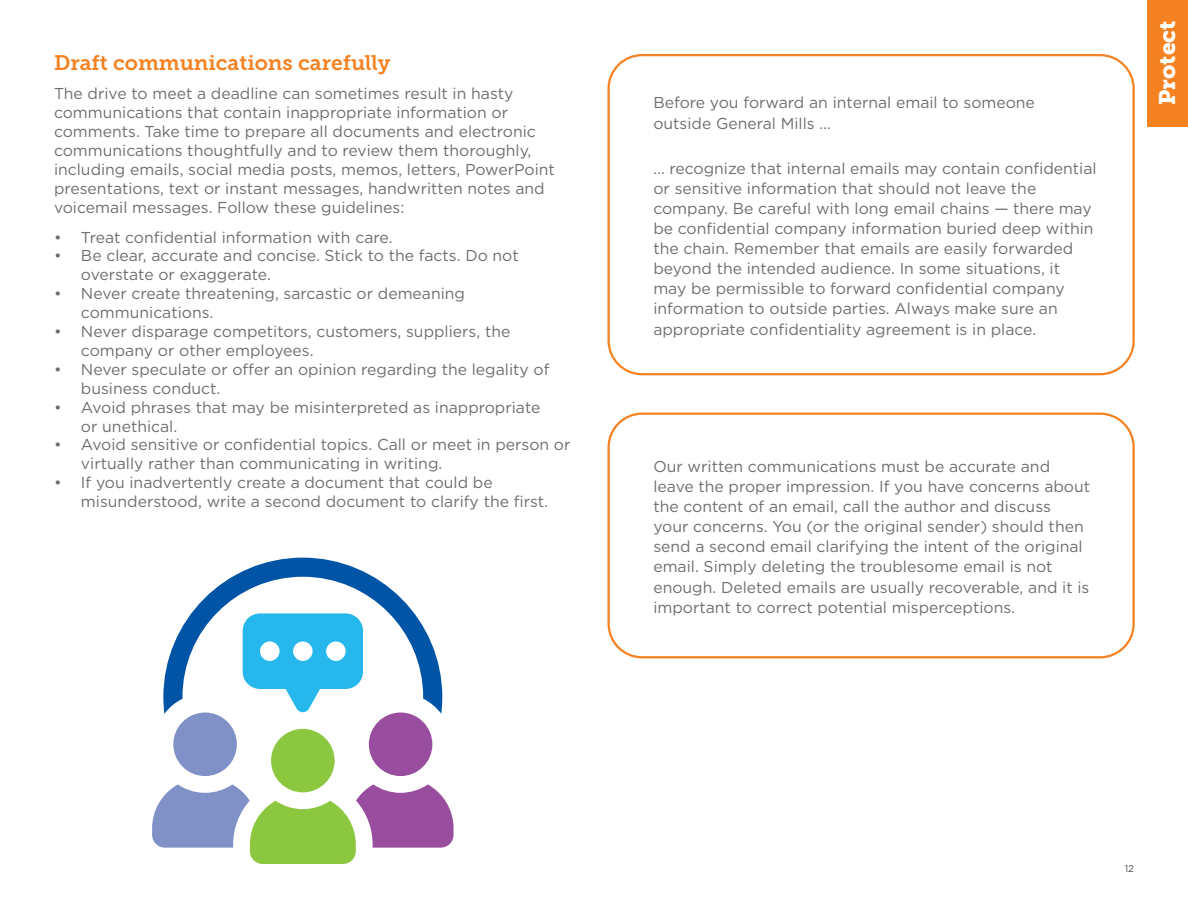
<style>
.page{position:relative;width:1188px;height:918px;background:#fff}
.page>*{position:absolute;margin:0;border:0;box-sizing:border-box;transform-origin:0 0}
.t1{font:22.5px "Museo Slab 900";color:#fff}
.t2{font:21px "Museo Slab 700";color:#f58221}
.t3{font:15.75px/20.1px "Gotham";color:#6d6e71}
.t4{font:9.75px "Gotham";color:#4d4d4f}
</style>
<div class="page">
<div style="left:608px;top:54px;width:527px;height:321px;border:2px solid #f58221;border-radius:33px"></div>
<div style="left:608px;top:413px;width:527px;height:245px;border:2px solid #f58221;border-radius:33px"></div>
<div style="left:173px;top:713px;width:64px;height:63px;background:#8091c7;border-radius:50%"></div>
<div style="left:369px;top:713px;width:63px;height:63px;background:#994d9e;border-radius:50%"></div>
<div style="left:271px;top:729px;width:64px;height:63px;background:#8cc740;border-radius:50%"></div>
<svg style="left:152px;top:784px;width:302px;height:80px"></svg>
<svg style="left:163px;top:558px;width:279px;height:156px"></svg>
<div style="left:1148px;top:0;width:40px;height:126px;background:#f58221"></div>
<h2 class="t2" style="left:54px;top:51px;width:338px">Draft communications carefully</h2>
<p class="t3" style="left:54px;top:84px;width:502px;line-height:18.9px">The drive to meet a deadline can sometimes result in hasty communications that contain inappropriate information or comments. Take time to prepare all documents and electronic communications thoughtfully and to review them thoroughly, including emails, social media posts, memos, letters, PowerPoint presentations, text or instant messages, handwritten notes and voicemail messages. Follow these guidelines:</p>
<p class="t3" style="left:54px;top:227px;width:340px">• Treat confidential information with care.</p>
<p class="t3" style="left:81px;top:246px;width:439px;line-height:18.9px;text-indent:-27px">• Be clear, accurate and concise. Stick to the facts. Do not overstate or exaggerate.</p>
<p class="t3" style="left:81px;top:284px;width:386px;line-height:18.9px;text-indent:-27px">• Never create threatening, sarcastic or demeaning communications.</p>
<p class="t3" style="left:81px;top:322px;width:431px;line-height:18.9px;text-indent:-27px">• Never disparage competitors, customers, suppliers, the company or other employees.</p>
<p class="t3" style="left:81px;top:359px;width:470px;line-height:18.9px;text-indent:-27px">• Never speculate or offer an opinion regarding the legality of business conduct.</p>
<p class="t3" style="left:81px;top:397px;width:461px;line-height:18.9px;text-indent:-27px">• Avoid phrases that may be misinterpreted as inappropriate or unethical.</p>
<p class="t3" style="left:81px;top:435px;width:491px;line-height:18.9px;text-indent:-27px">• Avoid sensitive or confidential topics. Call or meet in person or virtually rather than communicating in writing.</p>
<p class="t3" style="left:81px;top:473px;width:469px;line-height:18.9px;text-indent:-27px">• If you inadvertently create a document that could be misunderstood, write a second document to clarify the first.</p>
<p class="t3" style="left:653px;top:93px;width:383px">Before you forward an internal email to someone outside General Mills …</p>
<p class="t3" style="left:653px;top:158px;width:445px">… recognize that internal emails may contain confidential or sensitive information that should not leave the company. Be careful with long email chains — there may be confidential company information buried deep within the chain. Remember that emails are easily forwarded beyond the intended audience. In some situations, it may be permissible to forward confidential company information to outside parties. Always make sure an appropriate confidentiality agreement is in place.</p>
<p class="t3" style="left:653px;top:456px;width:438px">Our written communications must be accurate and leave the proper impression. If you have concerns about the content of an email, call the author and discuss<br>your concerns. You (or the original sender) should then send a second email clarifying the intent of the original email. Simply deleting the troublesome email is not enough. Deleted emails are usually recoverable, and it is important to correct potential misperceptions.</p>
<h1 class="t1" style="left:1154px;top:105px;width:86px;rotate:-90deg">Protect</h1>
<p class="t4" style="left:1125px;top:862px;width:11px">12</p>
</div>
